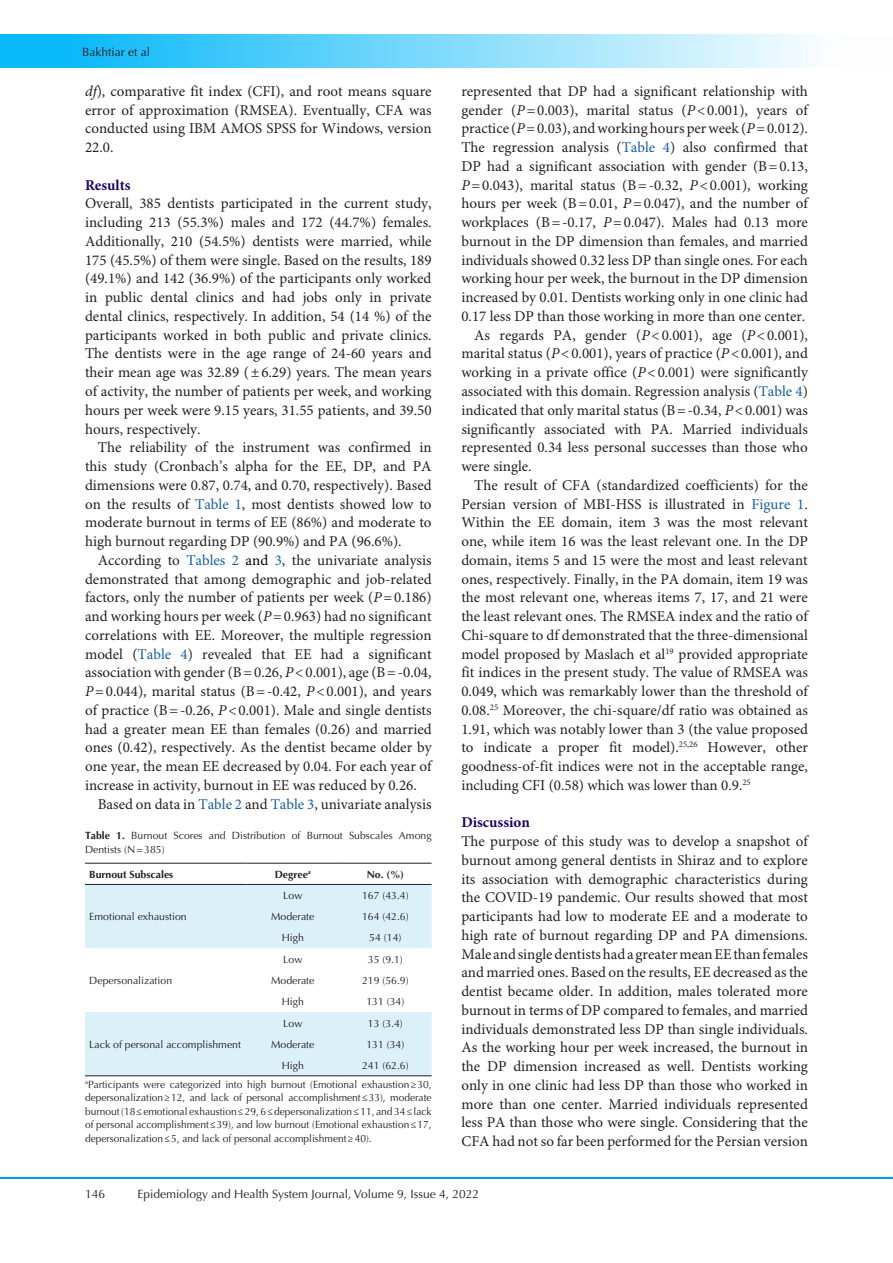
<style>
.page{position:relative;width:893px;height:1263px;background:#fff}
.page>*{position:absolute;margin:0;border:0;box-sizing:border-box;transform-origin:0 0}
.annotation_text{font:15px/18.8px "Minion Pro";color:#231f20;text-align:justify}
.t1{font:700 15px "Minion Pro";color:#190066}
.t2{font:12px "Optima LT Std";color:#231f20}
.t3{font:10.5px/13.5px "Optima LT Std";color:#231f20}
.t4{font:700 10.5px "Optima LT Std";color:#231f20}
.s1{font-style:italic}
.s2{color:#175d9e}
.s3{color:#000}
.s4{font-weight:700}
</style>
<div class="page">
<hr style="left:0;top:1177px;width:893px;height:2px;background:#0099e5">
<div style="left:1px;top:35px;width:892px;height:33px;background:linear-gradient(to right,#00b4f9,#fff)"></div>
<svg style="left:85px;top:885px;width:347px;height:190px;fill:#dcf0fa"></svg>
<hr style="left:85px;top:863px;width:162px;height:1px;background:#231f20">
<hr style="left:247px;top:863px;width:92px;height:1px;background:#231f20">
<hr style="left:339px;top:863px;width:93px;height:1px;background:#231f20">
<hr style="left:85px;top:884px;width:162px;height:1px;background:#231f20">
<hr style="left:247px;top:884px;width:92px;height:1px;background:#231f20">
<hr style="left:339px;top:884px;width:93px;height:1px;background:#231f20">
<hr style="left:85px;top:1075px;width:162px;height:1px;background:#231f20">
<hr style="left:247px;top:1075px;width:92px;height:1px;background:#231f20">
<hr style="left:339px;top:1075px;width:93px;height:1px;background:#231f20">
<p class="t2" style="left:82px;top:45px;width:70px">Bakhtiar et al</p>
<p class="annotation_text" style="left:85px;top:82px;width:348px"><span class="s1">df</span>), comparative fit index (CFI), and root means square error of approximation (RMSEA). Eventually, CFA was conducted using IBM AMOS SPSS for Windows, version 22.0.</p>
<p class="t1" style="left:85px;top:174px;width:47px">Results</p>
<p class="annotation_text" style="left:85px;top:195px;width:348px">Overall, 385 dentists participated in the current study, including 213 (55.3%) males and 172 (44.7%) females.<br>Additionally, 210 (54.5%) dentists were married, while 175 (45.5%) of them were single. Based on the results, 189 (49.1%) and 142 (36.9%) of the participants only worked in public dental clinics and had jobs only in private dental clinics, respectively. In addition, 54 (14 %) of the participants worked in both public and private clinics.<br>The dentists were in the age range of 24-60 years and their mean age was 32.89 (±6.29) years. The mean years of activity, the number of patients per week, and working hours per week were 9.15 years, 31.55 patients, and 39.50 hours, respectively.</p>
<p class="annotation_text" style="left:85px;top:439px;width:348px;text-indent:13px">The reliability of the instrument was confirmed in this study (Cronbach’s alpha for the EE, DP, and PA dimensions were 0.87, 0.74, and 0.70, respectively). Based on the results of <span class="s2">Table 1</span>, most dentists showed low to moderate burnout in terms of EE (86%) and moderate to high burnout regarding DP (90.9%) and PA (96.6%).</p>
<p class="annotation_text" style="left:85px;top:551px;width:348px;text-indent:13px">According to <span class="s2">Tables 2</span> <span class="s3">and</span> <span class="s2">3</span>, the univariate analysis demonstrated that among demographic and job-related factors, only the number of patients per week (<span class="s1">P</span>=0.186) and working hours per week (<span class="s1">P</span>=0.963) had no significant correlations with EE. Moreover, the multiple regression model (<span class="s2">Table 4</span>) revealed that EE had a significant association with gender (B=0.26, <span class="s1">P</span>&lt;0.001), age (B=-0.04, <span class="s1">P</span>=0.044), marital status (B=-0.42, <span class="s1">P</span>&lt;0.001), and years of practice (B=-0.26, <span class="s1">P</span>&lt;0.001). Male and single dentists had a greater mean EE than females (0.26) and married ones (0.42), respectively. As the dentist became older by one year, the mean EE decreased by 0.04. For each year of increase in activity, burnout in EE was reduced by 0.26.</p>
<p class="annotation_text" style="left:98px;top:795px;width:335px">Based on data in <span class="s2">Table 2</span> and <span class="s2">Table 3</span>, univariate analysis</p>
<p class="t3" style="left:85px;top:829px;width:348px"><span class="s4">Table 1.</span> Burnout Scores and Distribution of Burnout Subscales Among<br>Dentists (N=385)</p>
<p class="t4" style="left:89px;top:868px;width:86px">Burnout Subscales</p>
<p class="t4" style="left:275px;top:868px;width:38px">Degree<sup>a</sup></p>
<p class="t4" style="left:367px;top:868px;width:39px">No. (%)</p>
<p class="t3" style="left:89px;top:910px;width:99px">Emotional exhaustion</p>
<p class="t3" style="left:283px;top:889px;width:21px">Low</p>
<p class="t3" style="left:362px;top:889px;width:48px">167 (43.4)</p>
<p class="t3" style="left:271px;top:910px;width:45px">Moderate</p>
<p class="t3" style="left:362px;top:910px;width:48px">164 (42.6)</p>
<p class="t3" style="left:282px;top:931px;width:24px">High</p>
<p class="t3" style="left:369px;top:931px;width:34px">54 (14)</p>
<p class="t3" style="left:89px;top:974px;width:84px">Depersonalization</p>
<p class="t3" style="left:283px;top:952px;width:21px">Low</p>
<p class="t3" style="left:368px;top:952px;width:37px">35 (9.1)</p>
<p class="t3" style="left:271px;top:974px;width:45px">Moderate</p>
<p class="t3" style="left:362px;top:974px;width:48px">219 (56.9)</p>
<p class="t3" style="left:282px;top:995px;width:24px">High</p>
<p class="t3" style="left:366px;top:995px;width:39px">131 (34)</p>
<p class="t3" style="left:283px;top:1016px;width:21px">Low</p>
<p class="t3" style="left:368px;top:1016px;width:37px">13 (3.4)</p>
<p class="t3" style="left:271px;top:1037px;width:45px">Moderate</p>
<p class="t3" style="left:366px;top:1037px;width:39px">131 (34)</p>
<p class="t3" style="left:282px;top:1059px;width:24px">High</p>
<p class="t3" style="left:362px;top:1059px;width:48px">241 (62.6)</p>
<p class="t3" style="left:85px;top:1078px;width:348px;text-align:justify"><sup>a</sup>Participants were categorized into high burnout (Emotional exhaustion≥30, depersonalization≥12, and lack of personal accomplishment≤33), moderate burnout (18≤emotional exhaustion≤29, 6≤depersonalization≤11, and 34≤lack of personal accomplishment≤39), and low burnout (Emotional exhaustion≤17, depersonalization≤5, and lack of personal accomplishment≥40).</p>
<p class="t3" style="left:89px;top:1037px;width:153px">Lack of personal accomplishment</p>
<p class="annotation_text" style="left:461px;top:82px;width:348px">represented that DP had a significant relationship with gender (<span class="s1">P</span>=0.003), marital status (<span class="s1">P</span>&lt;0.001), years of practice (<span class="s1">P</span>=0.03), and working hours per week (<span class="s1">P</span>=0.012).<br>The regression analysis (<span class="s2">Table 4</span>) also confirmed that DP had a significant association with gender (B=0.13, <span class="s1">P</span>=0.043), marital status (B=-0.32, <span class="s1">P</span>&lt;0.001), working hours per week (B=0.01, <span class="s1">P</span>=0.047), and the number of workplaces (B=-0.17, <span class="s1">P</span>=0.047). Males had 0.13 more burnout in the DP dimension than females, and married individuals showed 0.32 less DP than single ones. For each working hour per week, the burnout in the DP dimension increased by 0.01. Dentists working only in one clinic had 0.17 less DP than those working in more than one center.</p>
<p class="annotation_text" style="left:461px;top:326px;width:348px;text-indent:13px">As regards PA, gender (<span class="s1">P</span>&lt;0.001), age (<span class="s1">P</span>&lt;0.001), marital status (<span class="s1">P</span>&lt;0.001), years of practice (<span class="s1">P</span>&lt;0.001), and working in a private office (<span class="s1">P</span>&lt;0.001) were significantly associated with this domain. Regression analysis (<span class="s2">Table 4</span>) indicated that only marital status (B=-0.34, <span class="s1">P</span>&lt;0.001) was significantly associated with PA. Married individuals represented 0.34 less personal successes than those who were single.</p>
<p class="annotation_text" style="left:461px;top:476px;width:348px;text-indent:13px">The result of CFA (standardized coefficients) for the Persian version of MBI-HSS is illustrated in <span class="s2">Figure 1</span>.<br>Within the EE domain, item 3 was the most relevant one, while item 16 was the least relevant one. In the DP domain, items 5 and 15 were the most and least relevant ones, respectively. Finally, in the PA domain, item 19 was the most relevant one, whereas items 7, 17, and 21 were the least relevant ones. The RMSEA index and the ratio of Chi-square to df demonstrated that the three-dimensional model proposed by Maslach et al<sup>19</sup> provided appropriate fit indices in the present study. The value of RMSEA was 0.049, which was remarkably lower than the threshold of 0.08.<sup>25</sup> Moreover, the chi-square/df ratio was obtained as 1.91, which was notably lower than 3 (the value proposed to indicate a proper fit model).<sup>25,26</sup> However, other goodness-of-fit indices were not in the acceptable range, including CFI (0.58) which was lower than 0.9.<sup>25</sup></p>
<p class="t1" style="left:461px;top:812px;width:70px">Discussion</p>
<p class="annotation_text" style="left:461px;top:832px;width:348px">The purpose of this study was to develop a snapshot of burnout among general dentists in Shiraz and to explore its association with demographic characteristics during the COVID-19 pandemic. Our results showed that most participants had low to moderate EE and a moderate to high rate of burnout regarding DP and PA dimensions.<br>Male and single dentists had a greater mean EE than females and married ones. Based on the results, EE decreased as the dentist became older. In addition, males tolerated more burnout in terms of DP compared to females, and married individuals demonstrated less DP than single individuals.<br>As the working hour per week increased, the burnout in the DP dimension increased as well. Dentists working only in one clinic had less DP than those who worked in more than one center. Married individuals represented less PA than those who were single. Considering that the CFA had not so far been performed for the Persian version</p>
<p class="t2" style="left:85px;top:1187px;width:22px">146</p>
<p class="t2" style="left:138px;top:1187px;width:343px">Epidemiology and Health System Journal, Volume 9, Issue 4, 2022</p>
</div>
